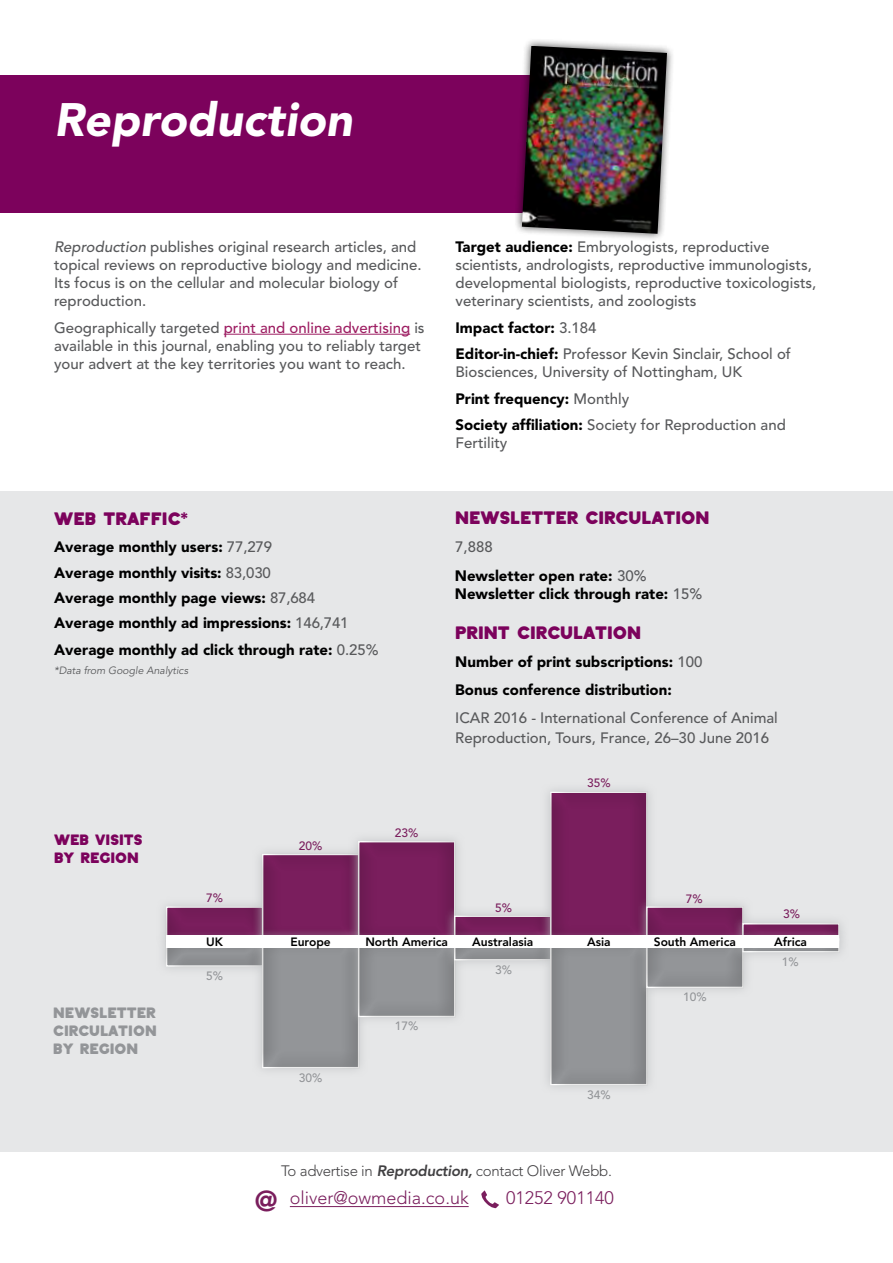
<style>
.page{position:relative;width:893px;height:1263px;background:#fff}
.page>*{position:absolute;margin:0;border:0;box-sizing:border-box;transform-origin:0 0}
.t1{font:italic 900 46.5px "Avenir";color:#fff}
.t2{font:700 18px "Ephesus demo Extra";color:#7c025c}
.t3{font:300 18px "Avenir";color:#7a1e5d}
.t4{font:300 18px "Avenir LT Std";color:#7a1e5d}
.t5{font:500 15px/18px "Avenir";color:#58595b}
.t6{font:900 15px/25.7px "Avenir";color:#000}
.t7{font:900 15px/18px "Avenir LT Std";color:#000}
.t8{font:300 15px "Avenir";letter-spacing:-.02em;color:#414042}
.t9{font:700 15px/18px "Ephesus demo Extra";color:#939598;text-align:justify}
.t10{font:700 15px/18px "Ephesus demo Extra";color:#7c025c}
.t11{font:800 12px "Avenir";color:#000}
.t12{font:500 12px "Avenir";color:#939598}
.t13{font:500 12px "Avenir";color:#7a1e5d}
.t14{font:italic 10.5px "Avenir";color:#58595b}
.s1{font-style:italic}
.s2{color:#9e1f63}
.s3{font-family:"Gotham";font-weight:900}
.s4{font-weight:500;color:#58595b}
.s5{font-weight:900;color:#000}
.s6{font-family:"Arial Unicode MS";font-weight:400}
.s7{font-weight:500;color:#57585b}
.s8{font-weight:800;font-style:italic}
.s9{font-weight:800;font-size:28.5px}
</style>
<div class="page">
<div style="left:0;top:75px;width:610px;height:137px;background:#7c025c"></div>
<hr style="left:224px;top:334px;width:186px;height:1px;background:#9e1f63">
<svg style="left:481px;top:1190px;width:18px;height:18px"></svg>
<hr style="left:290px;top:1206px;width:179px;height:1px;background:#7a1e5d">
<div style="left:514px;top:38px;width:161px;height:204px;background:#000;opacity:.65"></div>
<img style="left:522px;top:46px;width:145px;height:188px">
<div style="left:0;top:491px;width:893px;height:661px;background:#e6e7e8"></div>
<div style="left:166px;top:901px;width:103px;height:42px;background:#000;opacity:.35"></div>
<div style="left:252px;top:844px;width:117px;height:107px;background:#bcbec0;opacity:.75"></div>
<div style="left:261px;top:853px;width:101px;height:90px;background:#000;opacity:.35"></div>
<div style="left:348px;top:831px;width:117px;height:120px;background:#bcbec0;opacity:.75"></div>
<div style="left:357px;top:840px;width:100px;height:104px;background:#000;opacity:.35"></div>
<div style="left:444px;top:906px;width:117px;height:45px;background:#bcbec0;opacity:.75"></div>
<div style="left:454px;top:914px;width:100px;height:30px;background:#000;opacity:.35"></div>
<div style="left:540px;top:782px;width:117px;height:169px;background:#bcbec0;opacity:.75"></div>
<div style="left:550px;top:787px;width:103px;height:157px;background:#000;opacity:.35"></div>
<div style="left:636px;top:896px;width:117px;height:55px;background:#bcbec0;opacity:.75"></div>
<div style="left:645px;top:906px;width:101px;height:38px;background:#000;opacity:.35"></div>
<div style="left:732px;top:913px;width:117px;height:37px;background:#bcbec0;opacity:.75"></div>
<div style="left:741px;top:922px;width:100px;height:21px;background:#000;opacity:.35"></div>
<div style="left:156px;top:931px;width:117px;height:45px;background:#bcbec0;opacity:.75"></div>
<div style="left:166px;top:939px;width:100px;height:28px;background:#000;opacity:.35"></div>
<div style="left:252px;top:929px;width:117px;height:149px;background:#bcbec0;opacity:.75"></div>
<div style="left:261px;top:937px;width:101px;height:132px;background:#000;opacity:.35"></div>
<div style="left:348px;top:931px;width:117px;height:96px;background:#bcbec0;opacity:.75"></div>
<div style="left:357px;top:938px;width:100px;height:80px;background:#000;opacity:.35"></div>
<div style="left:444px;top:930px;width:117px;height:40px;background:#bcbec0;opacity:.75"></div>
<div style="left:454px;top:937px;width:100px;height:24px;background:#000;opacity:.35"></div>
<div style="left:540px;top:930px;width:117px;height:165px;background:#bcbec0;opacity:.75"></div>
<div style="left:550px;top:938px;width:103px;height:152px;background:#000;opacity:.35"></div>
<div style="left:636px;top:930px;width:117px;height:68px;background:#bcbec0;opacity:.75"></div>
<div style="left:645px;top:938px;width:101px;height:50px;background:#000;opacity:.35"></div>
<div style="left:733px;top:928px;width:116px;height:34px;background:#bcbec0;opacity:.75"></div>
<div style="left:741px;top:936px;width:100px;height:18px;background:#000;opacity:.35"></div>
<div style="left:166px;top:935px;width:672px;height:12px;background:#fff"></div>
<h1 class="t1" style="left:54px;top:92px;width:300px">Reproduction</h1>
<p class="t5" style="left:54px;top:238px;width:369px"><span class="s1">Reproduction</span> publishes original research articles, and topical reviews on reproductive biology and medicine.<br>Its focus is on the cellular and molecular biology of reproduction.</p>
<p class="t5" style="left:54px;top:319px;width:372px">Geographically targeted <span class="s2">print and online advertising</span> is available in this journal, enabling you to reliably target your advert at the key territories you want to reach.</p>
<p class="t2" style="left:54px;top:508px;width:136px">WEB TRAFFIC<span class="s3">*</span></p>
<p class="t6" style="left:54px;top:534px;width:326px">Average monthly users: <span class="s4">77,279<br></span>Average monthly visits: <span class="s4">83,030<br></span>Average monthly page views: <span class="s4">87,684<br></span>Average monthly ad impressions: <span class="s4">146,741<br></span>Average monthly ad click through rate: <span class="s4">0.25%</span></p>
<p class="t14" style="left:54px;top:664px;width:136px">*Data from Google Analytics</p>
<p class="t10" style="left:54px;top:831px;width:90px">WEB VISITS<br>BY REGION</p>
<p class="t13" style="left:206px;top:891px;width:18px">7%</p>
<p class="t13" style="left:299px;top:839px;width:25px">20%</p>
<p class="t13" style="left:395px;top:826px;width:25px">23%</p>
<p class="t5" style="left:455px;top:238px;width:362px"><span class="s5">Target audience:</span> Embryologists, reproductive scientists, andrologists, reproductive immunologists, developmental biologists, reproductive toxicologists, veterinary scientists, and zoologists</p>
<p class="t5" style="left:455px;top:315px;width:337px;line-height:26px"><span class="s5">Impact factor:</span> 3.1<span class="s6">8</span>4<br><span class="s5">Editor-in-chief:</span> Professor Kevin Sinclair, School of</p>
<p class="t5" style="left:455px;top:359px;width:332px;line-height:26.5px">Biosciences, University of Nottingham, UK<br><span class="s5">Print frequency:</span> Monthly<br><span class="s5">Society affiliation:</span> Society for Reproduction and</p>
<p class="t5" style="left:455px;top:434px;width:53px">Fertility</p>
<p class="t2" style="left:455px;top:507px;width:256px">NEWSLETTER CIRCULATION</p>
<p class="t5" style="left:455px;top:538px;width:39px">7,888</p>
<p class="t7" style="left:455px;top:566px;width:249px">Newsletter open rate: <span class="s7">30%<br></span>Newsletter click through rate: <span class="s7">15%</span></p>
<p class="t2" style="left:455px;top:623px;width:188px">PRINT CIRCULATION</p>
<p class="t6" style="left:455px;top:648px;width:249px;line-height:28px">Number of print subscriptions: <span class="s4">100<br></span>Bonus conference distribution:</p>
<p class="t5" style="left:455px;top:709px;width:324px;line-height:19.5px">ICAR 2016 - International Conference of Animal<br>Reproduction, Tours, France, 26–30 June 2016</p>
<p class="t13" style="left:495px;top:900px;width:18px">5%</p>
<p class="t13" style="left:587px;top:776px;width:25px">35%</p>
<p class="t13" style="left:686px;top:892px;width:18px">7%</p>
<p class="t13" style="left:783px;top:907px;width:18px">3%</p>
<p class="t11" style="left:206px;top:934px;width:18px">UK</p>
<p class="t11" style="left:290px;top:934px;width:42px">Europe</p>
<p class="t11" style="left:365px;top:934px;width:84px">North America</p>
<p class="t11" style="left:472px;top:934px;width:63px">Australasia</p>
<p class="t11" style="left:587px;top:934px;width:25px">Asia</p>
<p class="t11" style="left:654px;top:934px;width:84px">South America</p>
<p class="t11" style="left:774px;top:934px;width:34px">Africa</p>
<p class="t9" style="left:53px;top:1004px;width:105px">NEWSLETTER CIRCULATION BY REGION</p>
<p class="t12" style="left:206px;top:969px;width:18px">5%</p>
<p class="t12" style="left:299px;top:1070px;width:25px">30%</p>
<p class="t12" style="left:395px;top:1019px;width:25px">17%</p>
<p class="t12" style="left:495px;top:963px;width:18px">3%</p>
<p class="t12" style="left:587px;top:1087px;width:25px">34%</p>
<p class="t8" style="left:281px;top:1162px;width:332px">To advertise in <span class="s8">Reproduction,</span> contact Oliver Webb.</p>
<p class="t3" style="left:255px;top:1187px;width:215px"><span class="s9">@</span> oliver@owmedia.co.uk</p>
<p class="t4" style="left:506px;top:1187px;width:109px">01252 901140</p>
<p class="t12" style="left:683px;top:990px;width:25px">10%</p>
<p class="t12" style="left:782px;top:955px;width:18px">1%</p>
</div>
